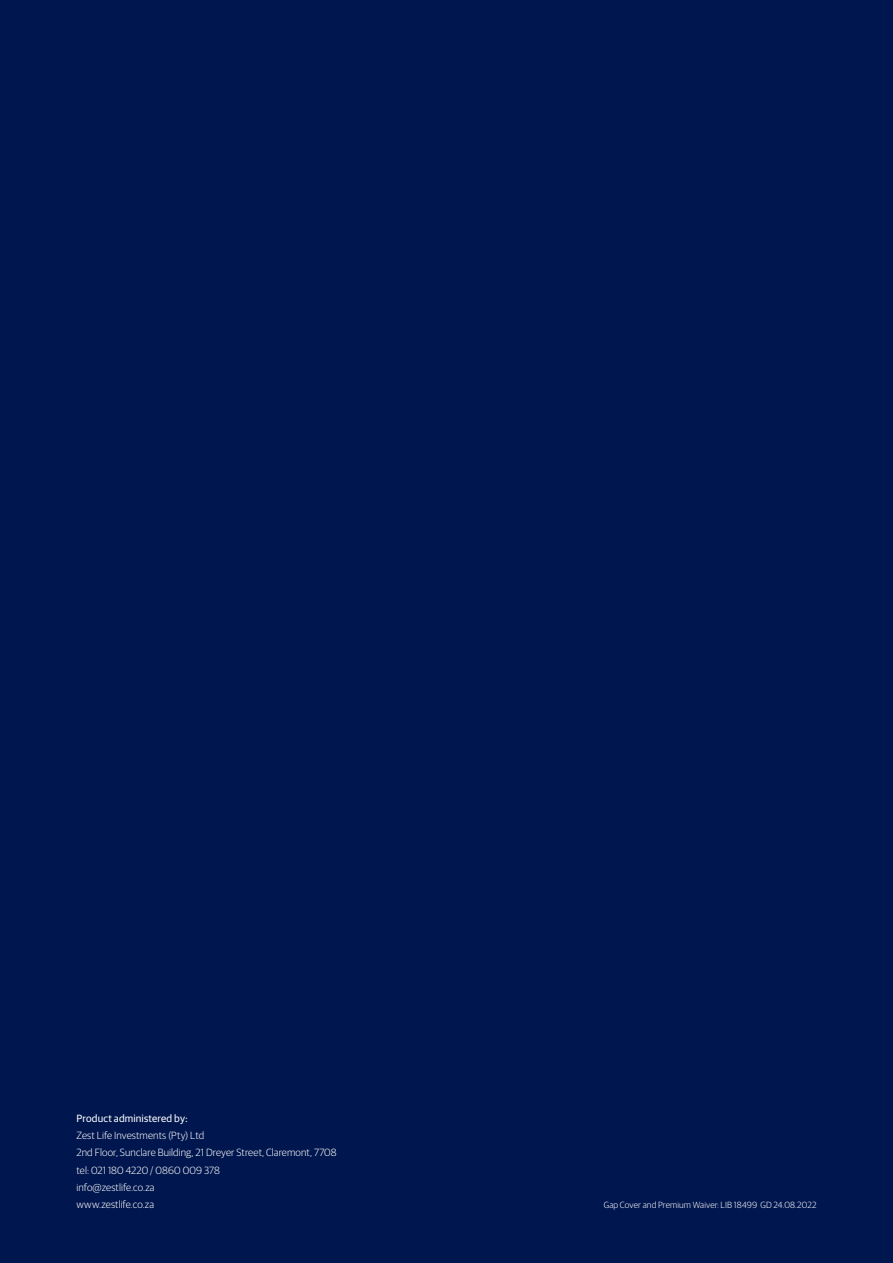
<style>
.page{position:relative;width:893px;height:1263px;background:#00164e}
.page>*{position:absolute;margin:0;border:0;box-sizing:border-box;transform-origin:0 0}
.t1{font:300 10.5px/17.1px "Guardian Sans";letter-spacing:.005em;color:#fff}
.t2{font:10.5px "Guardian Sans";letter-spacing:.01em;color:#fff}
.t3{font:300 9px "Guardian Sans";letter-spacing:.015em;color:#fff}
</style>
<div class="page">
<p class="t2" style="left:77px;top:1111px;width:113px">Product administered by:</p>
<p class="t1" style="left:77px;top:1126px;width:262px">Zest Life Investments (Pty) Ltd<br>2nd Floor, Sunclare Building, 21 Dreyer Street, Claremont, 7708 tel: 021 180 4220 / 0860 009 378<br>info@zestlife.co.za<br>www.zestlife.co.za</p>
<p class="t3" style="left:604px;top:1198px;width:214px">Gap Cover and Premium Waiver: LIB 18499 GD 24.08.2022</p>
</div>
